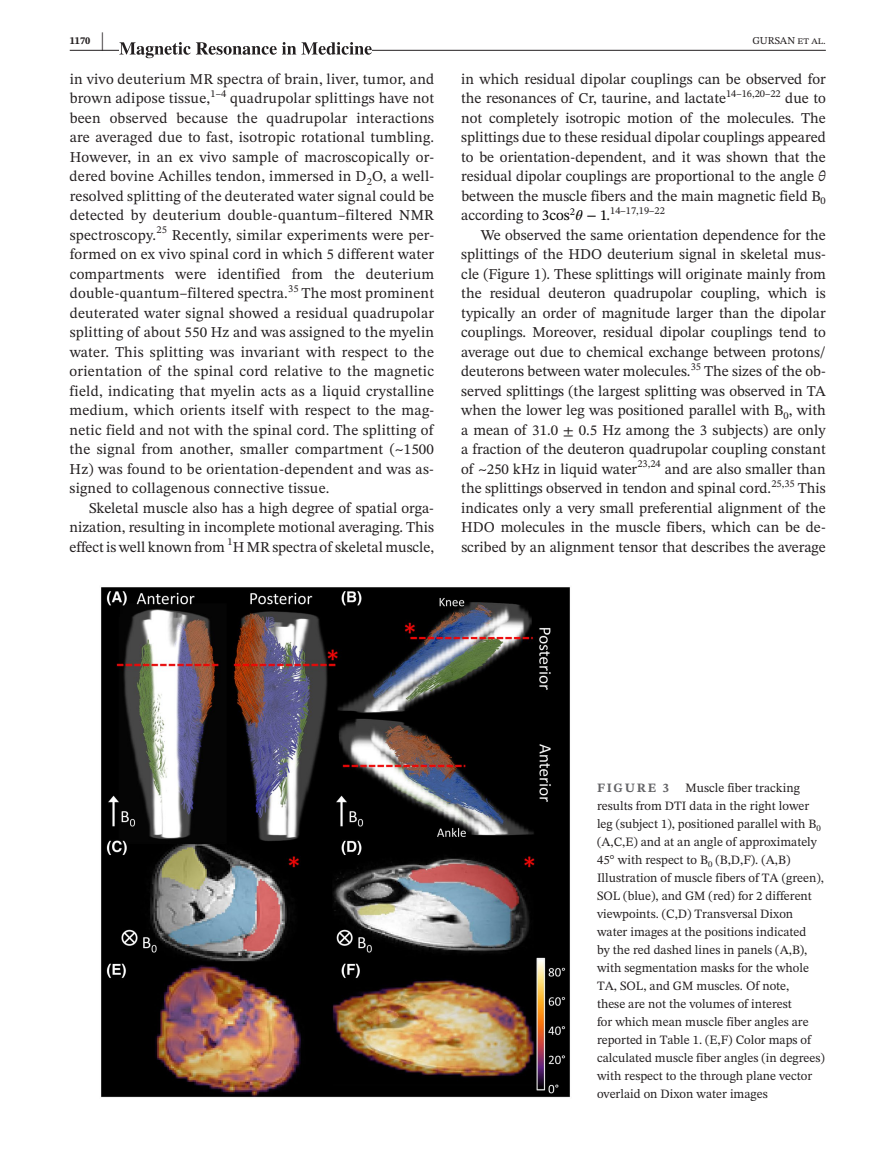
<style>
.page{position:relative;width:893px;height:1174px;background:#fff}
.page>*{position:absolute;margin:0;border:0;box-sizing:border-box;transform-origin:0 0}
.t1{font:15px/19.5px "STIX Two Text";color:#231f20;text-align:justify}
.t2{font:12.75px/18px "STIX Two Text";color:#231f20}
.t3{font:700 12.75px "STIX Two Text";letter-spacing:.14em;color:#636366}
.t4{font:10.5px "STIX Two Text";color:#231f20}
.t5{font:700 10.5px "STIX Two Text";color:#231f20}
.s1{font-size:21.6px}
.s2{font-style:italic}
.s3{color:#000}
.s4{font-family:"STIX Math";font-style:italic;color:#000}
.s5{font-family:"STIX Math";color:#000}
</style>
<div class="page">
<hr style="left:70px;top:50px;width:756px;height:1px;background:#231f20">
<svg style="left:119px;top:42px;width:253px;height:16px"></svg>
<img style="left:101px;top:587px;width:469px;height:511px">
<p class="t5" style="left:70px;top:33px;width:36px">1170 <span class="s1">|</span></p>
<p class="t4" style="left:752px;top:33px;width:75px">GURSAN et al.</p>
<p class="t1" style="left:70px;top:69px;width:366px">in vivo deuterium MR spectra of brain, liver, tumor, and brown adipose tissue,</p>
<p class="t1" style="left:461px;top:69px;width:366px">in which residual dipolar couplings can be observed for the resonances of Cr, taurine, and lactate<sup>14–16,20–22</sup> due to not completely isotropic motion of the molecules. The splittings due to these residual dipolar couplings appeared to be orientation-dependent, and it was shown that the residual dipolar couplings are proportional to the angle <span class="s2">θ </span>between the muscle fibers and the main magnetic field B<sub>0 </sub>according to <span class="s3">3cos</span><sup>2</sup><span class="s4">𝜃</span> <span class="s5">−</span> <span class="s3">1</span>.</p>
<p class="t4" style="left:210px;top:86px;width:17px">1–4</p>
<p class="t1" style="left:70px;top:88px;width:366px;text-indent:160px">quadrupolar splittings have not been observed because the quadrupolar interactions are averaged due to fast, isotropic rotational tumbling.<br>However, in an ex vivo sample of macroscopically or&shy;dered bovine Achilles tendon, immersed in D<sub>2</sub>O, a well&shy;resolved splitting of the deuterated water signal could be detected by deuterium double-quantum–filtered NMR spectroscopy.</p>
<p class="t4" style="left:610px;top:203px;width:56px">14–17,19–22</p>
<p class="t1" style="left:461px;top:225px;width:366px;text-indent:20px">We observed the same orientation dependence for the splittings of the HDO deuterium signal in skeletal mus&shy;cle (Figure 1). These splittings will originate mainly from the residual deuteron quadrupolar coupling, which is typically an order of magnitude larger than the dipolar couplings. Moreover, residual dipolar couplings tend to average out due to chemical exchange between protons/ deuterons between water molecules.</p>
<p class="t4" style="left:156px;top:222px;width:12px">25</p>
<p class="t1" style="left:70px;top:225px;width:366px;text-indent:102px">Recently, similar experiments were per&shy;formed on ex vivo spinal cord in which 5 different water compartments were identified from the deuterium double-quantum–filtered spectra.</p>
<p class="t4" style="left:288px;top:281px;width:12px">35</p>
<p class="t1" style="left:70px;top:283px;width:366px;text-indent:232px">The most prominent deuterated water signal showed a residual quadrupolar splitting of about 550 Hz and was assigned to the myelin water. This splitting was invariant with respect to the orientation of the spinal cord relative to the magnetic field, indicating that myelin acts as a liquid crystalline medium, which orients itself with respect to the mag&shy;netic field and not with the spinal cord. The splitting of the signal from another, smaller compartment (~1500<br>Hz) was found to be orientation-dependent and was as&shy;signed to collagenous connective tissue.</p>
<p class="t1" style="left:69px;top:498px;width:366px;text-indent:20px">Skeletal muscle also has a high degree of spatial orga&shy;nization, resulting in incomplete motional averaging. This effectis well known from</p>
<p class="t4" style="left:691px;top:359px;width:12px">35</p>
<p class="t1" style="left:461px;top:361px;width:366px;text-indent:243px">The sizes of the ob&shy;served splittings (the largest splitting was observed in TA when the lower leg was positioned parallel with B<sub>0</sub>, with a mean of 31.0 ± 0.5 Hz among the 3 subjects) are only a fraction of the deuteron quadrupolar coupling constant of ~250 kHz in liquid water</p>
<p class="t4" style="left:637px;top:456px;width:25px">23,24</p>
<p class="t1" style="left:461px;top:459px;width:366px;text-indent:203px">and are also smaller than the splittings observed in tendon and spinal cord.</p>
<p class="t4" style="left:771px;top:476px;width:25px">25,35</p>
<p class="t1" style="left:461px;top:478px;width:366px;text-indent:337px">This indicates only a very small preferential alignment of the HDO molecules in the muscle fibers, which can be de&shy;scribed by an alignment tensor that describes the average</p>
<p class="t4" style="left:228px;top:534px;width:7px">1</p>
<p class="t1" style="left:233px;top:537px;width:203px">H MRspectra of skeletal muscle,</p>
<p class="t2" style="left:597px;top:778px;width:229px;text-indent:88px">Muscle fiber tracking results from DTI data in the right lower leg (subject 1), positioned parallel with B<sub>0 </sub>(A,C,E) and at an angle of approximately 45° with respect to B<sub>0</sub> (B,D,F). (A,B)<br>Illustration of muscle fibers of TA (green), SOL (blue), and GM (red) for 2 different viewpoints. (C,D) Transversal Dixon water images at the positions indicated<br>by the red dashed lines in panels (A,B), with segmentation masks for the whole TA, SOL, and GM muscles. Of note,<br>these are not the volumes of interest<br>for which mean muscle fiber angles are reported in Table 1. (E,F) Color maps of calculated muscle fiber angles (in degrees) with respect to the through plane vector overlaid on Dixon water images</p>
<p class="t3" style="left:597px;top:778px;width:74px">FIGURE 3</p>
</div>
